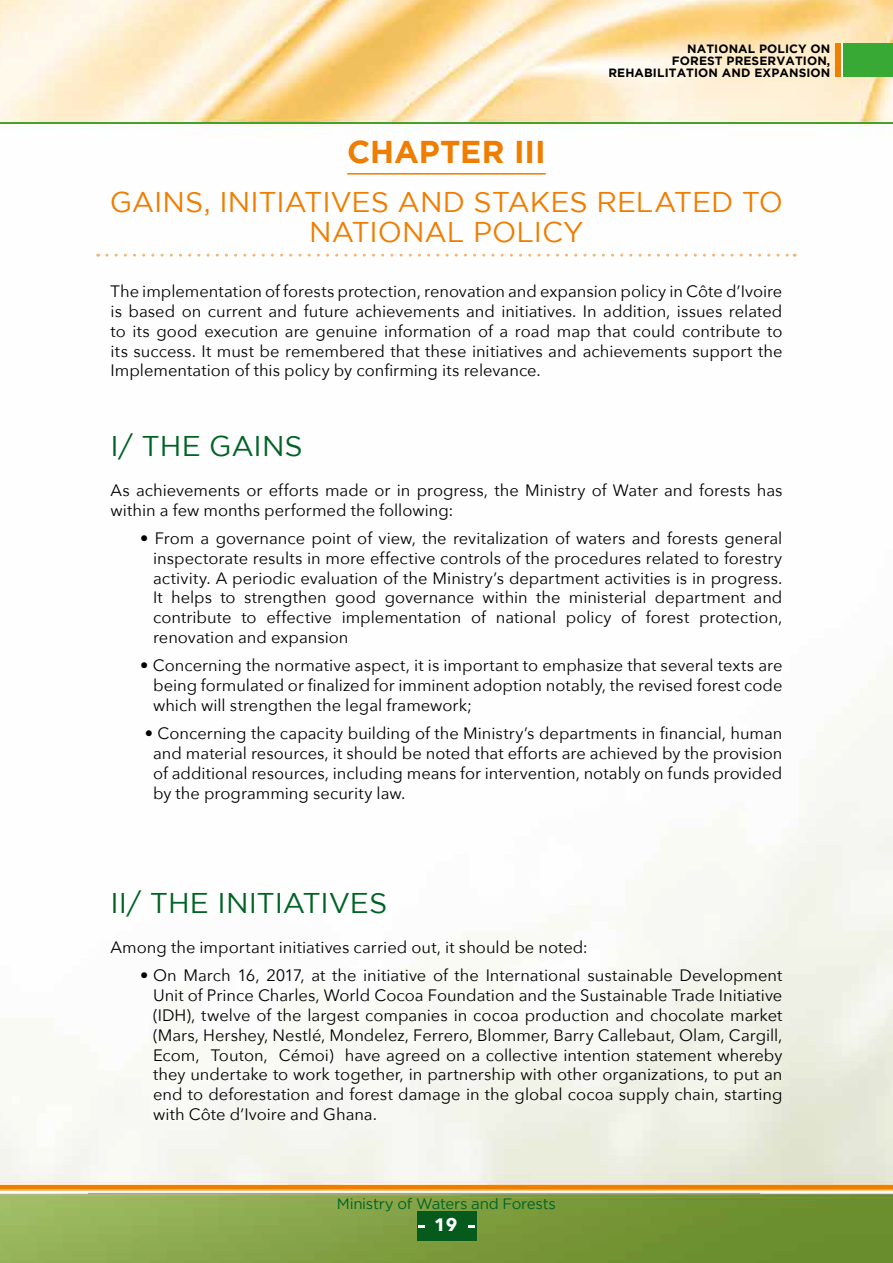
<style>
.page{position:relative;width:893px;height:1263px;background:#fff}
.page>*{position:absolute;margin:0;border:0;box-sizing:border-box;transform-origin:0 0}
.t1{font:700 31.5px "Gotham";color:#ef7d00}
.t2{font:28.5px/30px "Gotham";letter-spacing:-.005em;color:#ef7d00;text-align:center}
.t3{font:28.5px "Gotham";letter-spacing:-.01em;color:#006325}
.t4{font:700 18px "Avenir Next";color:#fff}
.t5{font:16.5px/19.8px "Avenir Next";color:#000;text-align:justify}
.t6{font:15px "Gotham";letter-spacing:-.015em;color:#006325}
.t7{font:700 12px/12px "Gotham";letter-spacing:.01em;color:#000;text-align:right}
</style>
<div class="page">
<img style="left:0;top:0;width:893px;height:1263px">
<hr style="left:0;top:122px;width:893px;height:1px;background:#44a12b">
<hr style="left:88px;top:1193px;width:672px;height:1px;background:#9c9e9f">
<div style="left:417px;top:1211px;width:59px;height:30px;background:#055a1c"></div>
<svg style="left:835px;top:43px;width:7px;height:34px"></svg>
<div style="left:842px;top:43px;width:20px;height:34px;background:#39a935"></div>
<div style="left:844px;top:43px;width:49px;height:34px;background:#39a935"></div>
<hr style="left:0;top:1185px;width:893px;height:4px;background:#ee7d00">
<svg style="left:418px;top:1225px;width:7px;height:3px"></svg>
<svg style="left:468px;top:1225px;width:7px;height:3px"></svg>
<hr style="left:347px;top:173px;width:199px;height:2px;background:#ef7d00">
<svg style="left:107px;top:254px;width:688px;height:3px"></svg>
<h1 class="t1" style="left:347px;top:134px;width:200px">CHAPTER III</h1>
<p class="t7" style="left:608px;top:42px;width:223px">NATIONAL POLICY ON<br>FOREST PRESERVATION,<br>REHABILITATION AND EXPANSION</p>
<h2 class="t2" style="left:110px;top:187px;width:675px">GAINS, INITIATIVES AND STAKES RELATED TO<br>NATIONAL POLICY</h2>
<p class="t5" style="left:111px;top:281px;width:673px">The implementation of forests protection, renovation and expansion policy in Côte d’Ivoire is based on current and future achievements and initiatives. In addition, issues related to its good execution are genuine information of a road map that could contribute to its success. It must be remembered that these initiatives and achievements support the Implementation of this policy by confirming its relevance.</p>
<h2 class="t3" style="left:111px;top:430px;width:194px">I/ THE GAINS</h2>
<p class="t5" style="left:111px;top:479px;width:673px">As achievements or efforts made or in progress, the Ministry of Water and forests has within a few months performed the following:</p>
<p class="t5" style="left:153px;top:527px;width:631px;text-indent:-13px">• From a governance point of view, the revitalization of waters and forests general inspectorate results in more effective controls of the procedures related to forestry activity. A periodic evaluation of the Ministry’s department activities is in progress.<br>It helps to strengthen good governance within the ministerial department and contribute to effective implementation of national policy of forest protection, renovation and expansion</p>
<p class="t5" style="left:153px;top:655px;width:631px;text-indent:-13px">• Concerning the normative aspect, it is important to emphasize that several texts are being formulated or finalized for imminent adoption notably, the revised forest code which will strengthen the legal framework;</p>
<p class="t5" style="left:153px;top:723px;width:631px;text-indent:-8px">• Concerning the capacity building of the Ministry’s departments in financial, human and material resources, it should be noted that efforts are achieved by the provision of additional resources, including means for intervention, notably on funds provided by the programming security law.</p>
<h2 class="t3" style="left:111px;top:888px;width:278px">II/ THE INITIATIVES</h2>
<p class="t5" style="left:111px;top:937px;width:479px">Among the important initiatives carried out, it should be noted:</p>
<p class="t5" style="left:153px;top:965px;width:631px;text-indent:-13px">• On March 16, 2017, at the initiative of the International sustainable Development Unit of Prince Charles, World Cocoa Foundation and the Sustainable Trade Initiative (IDH), twelve of the largest companies in cocoa production and chocolate market (Mars, Hershey, Nestlé, Mondelez, Ferrero, Blommer, Barry Callebaut, Olam, Cargill, Ecom, Touton, Cémoi) have agreed on a collective intention statement whereby they undertake to work together, in partnership with other organizations, to put an end to deforestation and forest damage in the global cocoa supply chain, starting with Côte d’Ivoire and Ghana.</p>
<p class="t6" style="left:337px;top:1195px;width:221px">Ministry of Waters and Forests</p>
<p class="t4" style="left:434px;top:1209px;width:25px">19</p>
</div>
